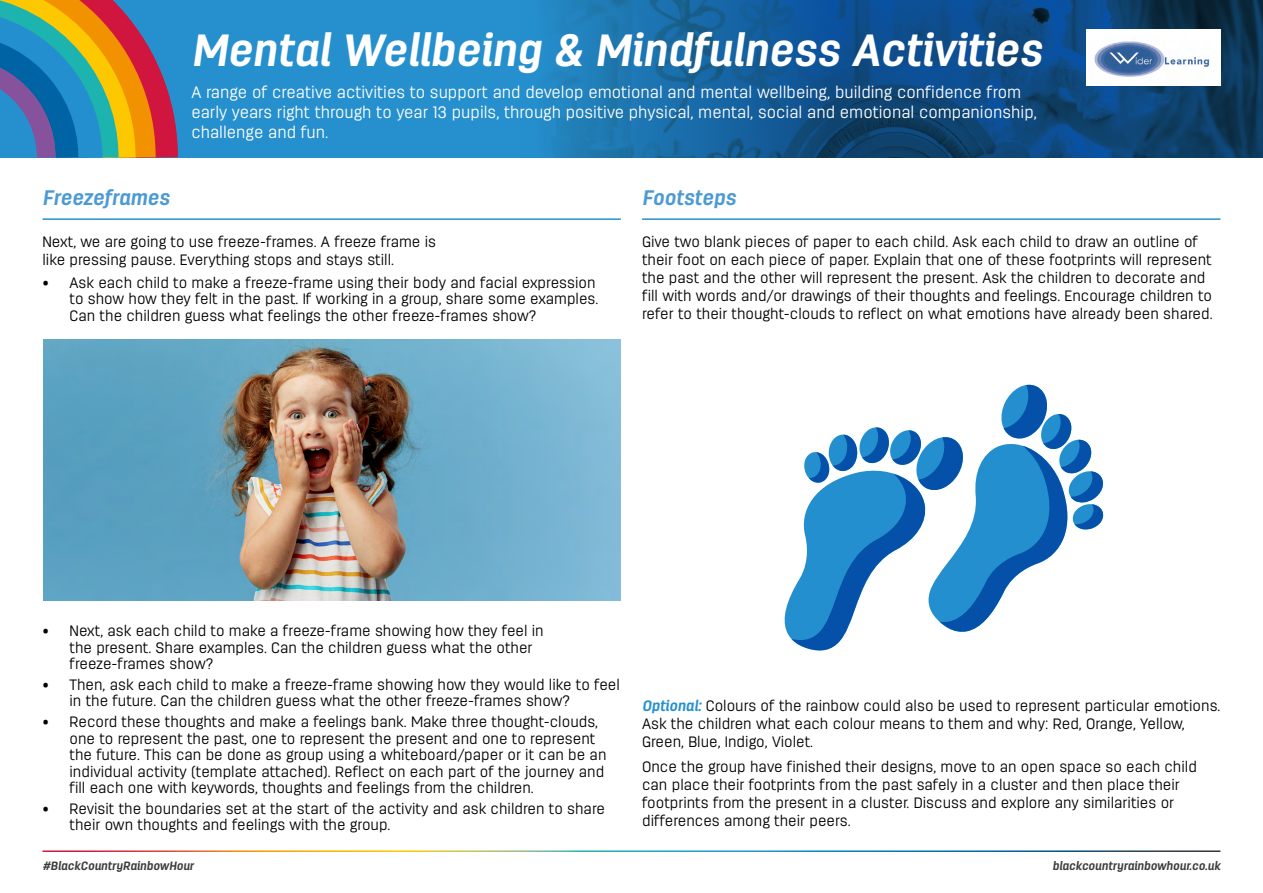
<style>
.page{position:relative;width:1263px;height:893px;background:#fff}
.page>*{position:absolute;margin:0;border:0;box-sizing:border-box;transform-origin:0 0}
.t1{font:italic 700 45px "Antartida Essential";color:#fff}
.t2{font:italic 700 21px "Antartida Essential";color:#4c9ad4}
.t3{font:300 16.5px/19.8px "Antartida Essential";color:#fff}
.t4{font:300 15px/18px "Antartida Essential";color:#000}
.t5{font:italic 700 12px "Antartida Essential";color:#3c3c3b}
.s1{font-weight:700;font-style:italic;color:#2690cf}
</style>
<div class="page">
<div style="left:0;top:0;width:1263px;height:157px;background:#2690cf"></div>
<img style="left:546px;top:0;width:717px;height:157px">
<hr style="left:43px;top:218px;width:578px;height:2px;background:#2690cf">
<hr style="left:642px;top:218px;width:578px;height:2px;background:#2690cf">
<svg style="left:784px;top:384px;width:320px;height:267px"></svg>
<img style="left:1086px;top:30px;width:134px;height:55px">
<img style="left:43px;top:339px;width:577px;height:261px">
<svg style="left:0;top:0;width:198px;height:158px"></svg>
<h1 class="t1" style="left:191px;top:25px;width:852px">Mental Wellbeing &amp; Mindfulness Activities</h1>
<p class="t3" style="left:191px;top:82px;width:847px">A range of creative activities to support and develop emotional and mental wellbeing, building confidence from early years right through to year 13 pupils, through positive physical, mental, social and emotional companionship, challenge and fun.</p>
<h2 class="t2" style="left:43px;top:186px;width:129px">Freezeframes</h2>
<h2 class="t2" style="left:642px;top:186px;width:95px">Footsteps</h2>
<p class="t4" style="left:43px;top:232px;width:395px">Next, we are going to use freeze-frames. A freeze frame is like pressing pause. Everything stops and stays still.</p>
<p class="t4" style="left:70px;top:274px;width:530px;line-height:16.5px;text-indent:-27px">• Ask each child to make a freeze-frame using their body and facial expression to show how they felt in the past. If working in a group, share some examples.<br>Can the children guess what feelings the other freeze-frames show?</p>
<p class="t4" style="left:642px;top:232px;width:572px">Give two blank pieces of paper to each child. Ask each child to draw an outline of their foot on each piece of paper. Explain that one of these footprints will represent the past and the other will represent the present. Ask the children to decorate and fill with words and/or drawings of their thoughts and feelings. Encourage children to refer to their thought-clouds to reflect on what emotions have already been shared.</p>
<p class="t4" style="left:70px;top:622px;width:476px;line-height:16.5px;text-indent:-27px">• Next, ask each child to make a freeze-frame showing how they feel in the present. Share examples. Can the children guess what the other freeze-frames show?</p>
<p class="t4" style="left:70px;top:676px;width:552px;line-height:16.5px;text-indent:-27px">• Then, ask each child to make a freeze-frame showing how they would like to feel in the future. Can the children guess what the other freeze-frames show?</p>
<p class="t4" style="left:70px;top:713px;width:538px;line-height:16.5px;text-indent:-27px">• Record these thoughts and make a feelings bank. Make three thought-clouds, one to represent the past, one to represent the present and one to represent the future. This can be done as group using a whiteboard/paper or it can be an individual activity (template attached). Reflect on each part of the journey and fill each one with keywords, thoughts and feelings from the children.</p>
<p class="t4" style="left:70px;top:800px;width:537px;line-height:16.5px;text-indent:-27px">• Revisit the boundaries set at the start of the activity and ask children to share their own thoughts and feelings with the group.</p>
<p class="t4" style="left:642px;top:697px;width:580px"><span class="s1">Optional:</span> Colours of the rainbow could also be used to represent particular emotions.<br>Ask the children what each colour means to them and why: Red, Orange, Yellow,<br>Green, Blue, Indigo, Violet.</p>
<p class="t4" style="left:642px;top:757px;width:556px">Once the group have finished their designs, move to an open space so each child can place their footprints from the past safely in a cluster and then place their footprints from the present in a cluster. Discuss and explore any similarities or differences among their peers.</p>
<p class="t5" style="left:43px;top:859px;width:153px">#BlackCountryRainbowHour</p>
<p class="t5" style="left:1052px;top:859px;width:169px">blackcountryrainbowhour.co.uk</p>
</div>
